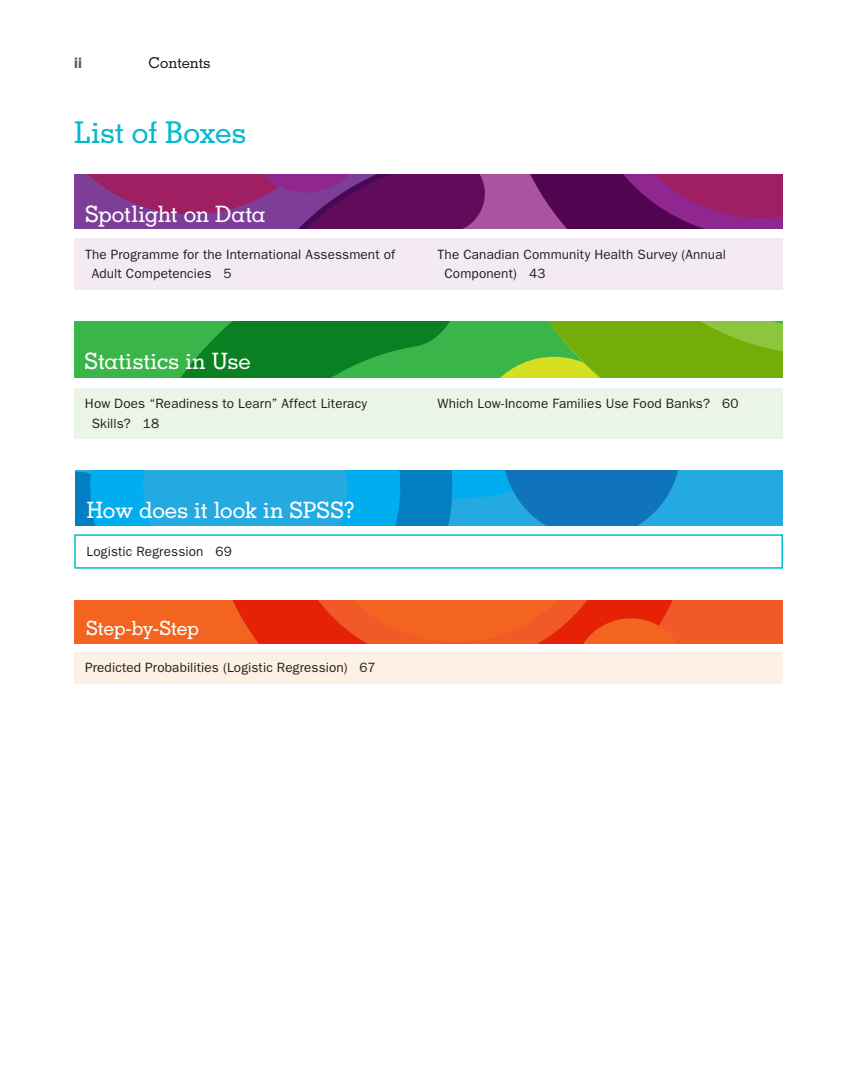
<style>
.page{position:relative;width:864px;height:1080px;background:#fff}
.page>*{position:absolute;margin:0;border:0;box-sizing:border-box;transform-origin:0 0}
.FMCT_CONT_Online{font:500 30px "Memphis LT Std";letter-spacing:-.02em;color:#03bacc}
.FET_FT2{font:500 22.5px "Memphis LT Std";letter-spacing:-.02em;color:#fff}
.FET_FT3{font:500 22.5px "Memphis LT Std";letter-spacing:-.015em;color:#fff}
.FET_FT1{font:500 19.5px "Memphis LT Std";letter-spacing:-.03em;color:#fff}
.RH{font:500 15px "Memphis LT Std";letter-spacing:-.015em;color:#231f20}
.Folio{font:600 15px "ITC Franklin Gothic Std";color:#57585a}
.CONT3{font:13.5px/19.5px "ITC Franklin Gothic Std";letter-spacing:.01em;color:#231f20}
</style>
<div class="page">
<svg style="left:74px;top:174px;width:709px;height:54px;background:#7e2272"></svg>
<div style="left:74px;top:239px;width:709px;height:51px;background:#f3eaf3"></div>
<svg style="left:74px;top:322px;width:709px;height:56px;background:#44a62b"></svg>
<div style="left:74px;top:388px;width:709px;height:51px;background:#eaf4e7"></div>
<svg style="left:75px;top:471px;width:708px;height:54px;background:#159bd9"></svg>
<div style="left:74px;top:534px;width:709px;height:35px;border:2px solid #03bacc"></div>
<svg style="left:74px;top:600px;width:709px;height:44px;background:#ef521d"></svg>
<div style="left:74px;top:652px;width:709px;height:32px;background:#fdf0e4"></div>
<p class="Folio" style="left:74px;top:54px;width:9px">ii</p>
<p class="RH" style="left:148px;top:53px;width:64px">Contents</p>
<p class="FMCT_CONT_Online" style="left:74px;top:114px;width:174px">List of Boxes</p>
<p class="FET_FT2" style="left:85px;top:200px;width:182px">Spotlight on Data</p>
<p class="CONT3" style="left:92px;top:244px;width:305px;text-indent:-7px">The Programme for the International Assessment of<br>Adult Competencies 5</p>
<p class="CONT3" style="left:444px;top:244px;width:283px;text-indent:-7px">The Canadian Community Health Survey (Annual<br>Component) 43</p>
<p class="FET_FT2" style="left:85px;top:347px;width:168px">Statistics in Use</p>
<p class="CONT3" style="left:92px;top:394px;width:277px;text-indent:-7px">How Does “Readiness to Learn” Affect Literacy<br>Skills? 18</p>
<p class="CONT3" style="left:438px;top:394px;width:302px">Which Low-Income Families Use Food Banks? 60</p>
<p class="FET_FT3" style="left:87px;top:496px;width:270px">How does it look in SPSS?</p>
<p class="CONT3" style="left:87px;top:542px;width:147px">Logistic Regression 69</p>
<p class="FET_FT1" style="left:86px;top:616px;width:114px">Step-by-Step</p>
<p class="CONT3" style="left:85px;top:658px;width:292px">Predicted Probabilities (Logistic Regression) 67</p>
</div>
